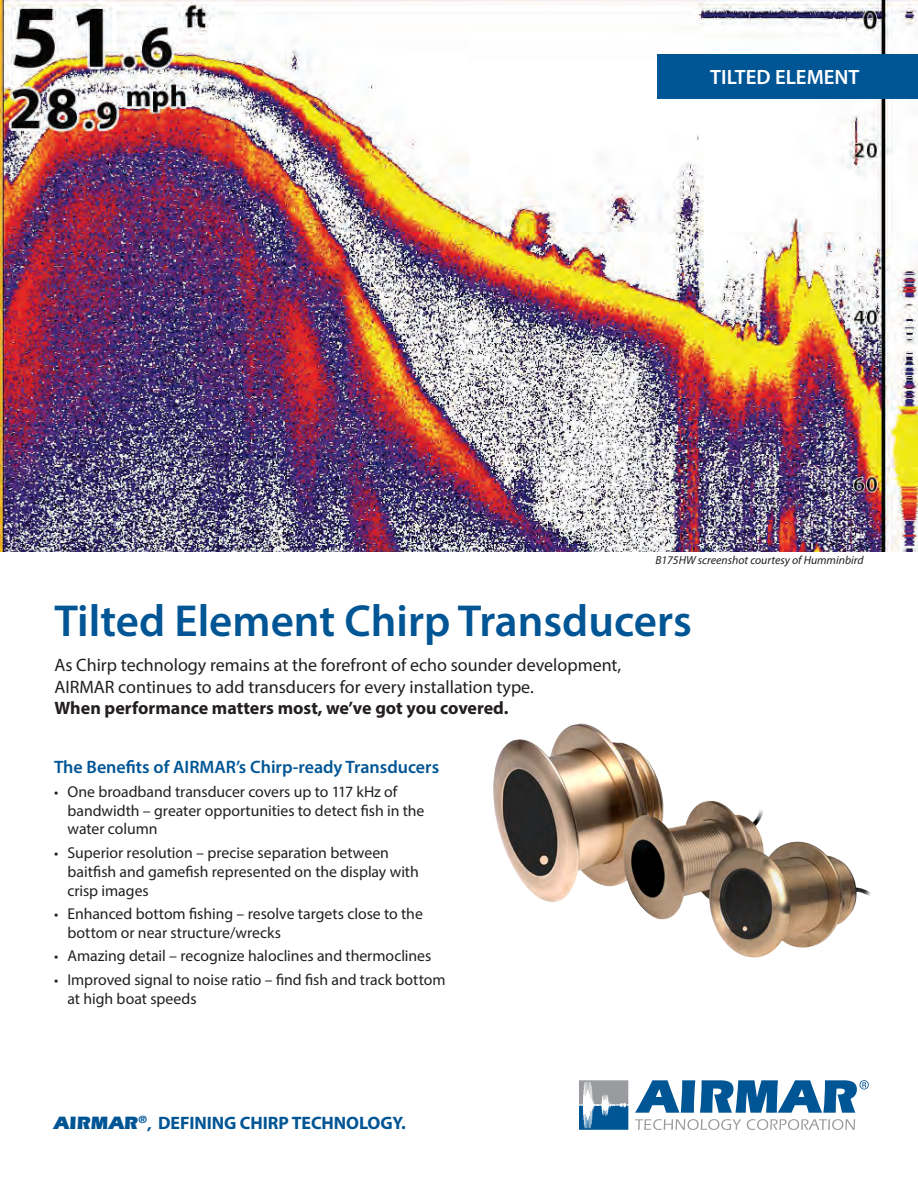
<style>
.page{position:relative;width:918px;height:1188px;background:#fff}
.page>*{position:absolute;margin:0;border:0;box-sizing:border-box;transform-origin:0 0}
.t1{font:600 45px "Myriad Pro";color:#005595}
.t2{font:600 20.85px "Myriad Pro";color:#fff}
.t3{font:18px/21.6px "Myriad Pro";color:#231f20}
.Features_BLUE_subhea{font:600 18px "Myriad Pro";color:#005595}
.t4{font:700 18px "Myriad Pro";letter-spacing:-.005em;color:#005595}
.t5{font:15.75px/18.9px "Myriad Pro";letter-spacing:-.005em;color:#231f20}
.t6{font:italic 11.7px "Myriad Pro";color:#231f20}
.s1{font-weight:700}
.s2{font-size:15px}
.s3{font-family:"ITC Eras Std";font-weight:900;font-size:18.45px}
.s4{font-family:"ITC Eras Std";font-weight:600;font-size:18.45px}
</style>
<div class="page">
<svg style="left:579px;top:1103px;width:49px;height:27px"></svg>
<svg style="left:635px;top:1119px;width:106px;height:11px"></svg>
<svg style="left:747px;top:1119px;width:108px;height:11px"></svg>
<svg style="left:635px;top:1103px;width:221px;height:10px"></svg>
<img style="left:0;top:0;width:918px;height:552px">
<img style="left:493px;top:723px;width:378px;height:380px">
<div style="left:658px;top:54px;width:260px;height:45px;background:#005595"></div>
<p class="t2" style="left:710px;top:64px;width:151px">TILTED ELEMENT</p>
<p class="t6" style="left:655px;top:553px;width:210px">B175HW screenshot courtesy of Humminbird</p>
<p class="t1" style="left:54px;top:592px;width:639px">Tilted Element Chirp Transducers</p>
<p class="t3" style="left:54px;top:654px;width:568px">As Chirp technology remains at the forefront of echo sounder development,<br>AIRMAR continues to add transducers for every installation type.<br><span class="s1">When performance matters most, we’ve got you covered.</span></p>
<p class="Features_BLUE_subhea" style="left:54px;top:756px;width:387px">The Benefits of AIRMAR’s Chirp-ready Transducers</p>
<p class="t5" style="left:68px;top:782px;width:359px;text-indent:-14px"><span class="s2">•</span> One broadband transducer covers up to 117 kHz of bandwidth – greater opportunities to detect fish in the water column</p>
<p class="t5" style="left:68px;top:843px;width:353px;text-indent:-14px"><span class="s2">•</span> Superior resolution – precise separation between baitfish and gamefish represented on the display with crisp images</p>
<p class="t5" style="left:68px;top:904px;width:357px;text-indent:-14px"><span class="s2">•</span> Enhanced bottom fishing – resolve targets close to the bottom or near structure/wrecks</p>
<p class="t5" style="left:54px;top:946px;width:379px"><span class="s2">•</span> Amazing detail – recognize haloclines and thermoclines</p>
<p class="t5" style="left:68px;top:970px;width:379px;text-indent:-14px"><span class="s2">•</span> Improved signal to noise ratio – find fish and track bottom at high boat speeds</p>
<p class="t4" style="left:54px;top:1112px;width:354px"><span class="s3">AIRMAR</span><sup>®</sup><span class="s4">,</span> DEFINING CHIRP TECHNOLOGY.</p>
</div>
